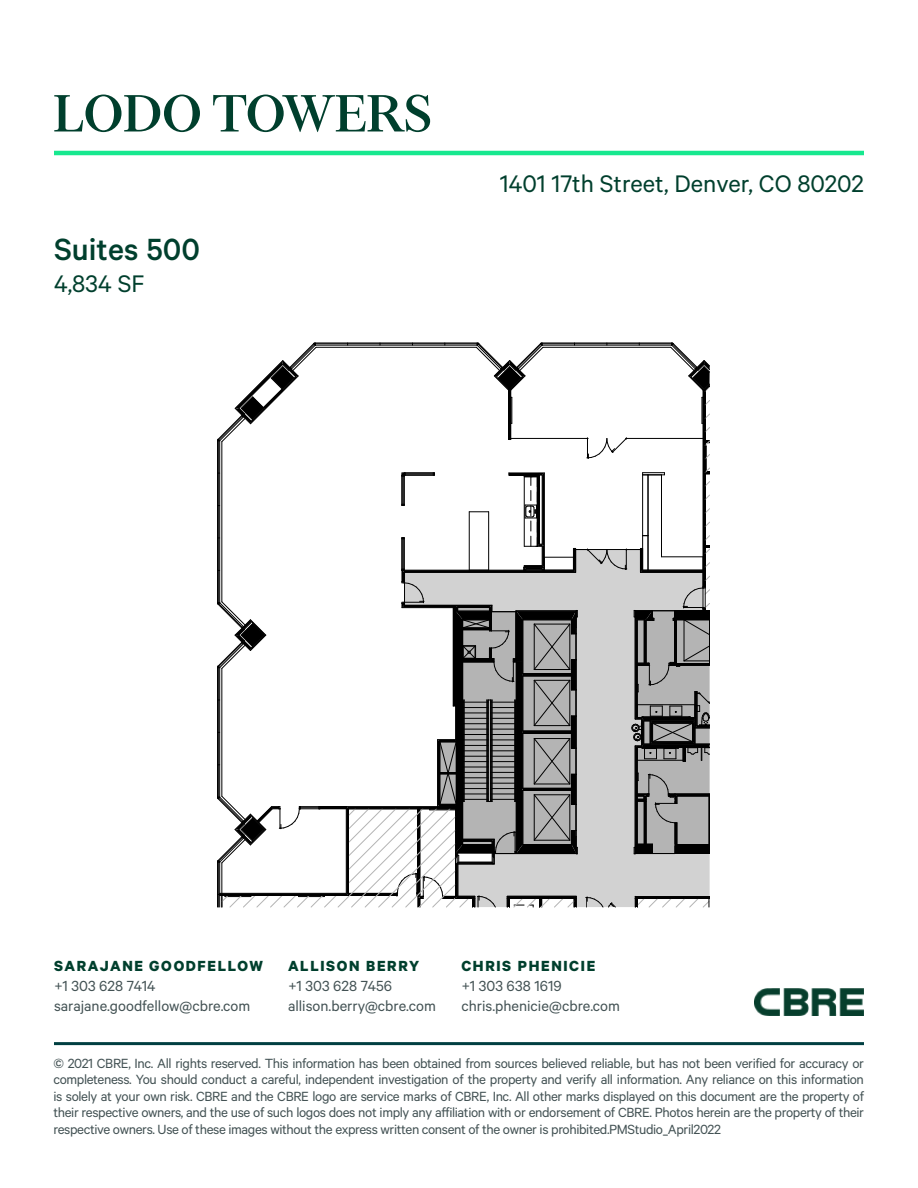
<style>
.page{position:relative;width:918px;height:1188px;background:#fff}
.page>*{position:absolute;margin:0;border:0;box-sizing:border-box;transform-origin:0 0}
.t1{font:500 60px "Financier Display";color:#003f2d}
.t2{font:500 34.5px "Calibre";color:#003f2d}
.t3{font:27px "Calibre";color:#003f2d}
.t4{font:16.5px/19.8px "Calibre";color:#435254}
.t5{font:700 16.5px "Calibre";letter-spacing:.1em;color:#003f2d}
.t6{font:15px/16.5px "Calibre";letter-spacing:-.025em;color:#435254;text-align:justify}
.t7{font:14.1px/14.9px "Arial";color:#000;text-align:center}
.t8{font:10.8px "Arial";color:#000}
.t9{font:9.15px "Arial";color:#000}
.t10{font:7.5px "Arial";letter-spacing:-.01em;color:#000}
</style>
<div class="page">
<hr style="left:54px;top:151px;width:810px;height:4px;background:#17e88f">
<img style="left:754px;top:988px;width:110px;height:28px">
<hr style="left:54px;top:1042px;width:810px;height:3px;background:#003f41">
<svg style="left:217px;top:343px;width:493px;height:564px"></svg>
<hr style="left:705px;top:390px;width:1px;height:221px;background:#000">
<h1 class="t1" style="left:53px;top:82px;width:380px">LODO TOWERS</h1>
<h2 class="t2" style="left:54px;top:229px;width:148px">Suites 500</h2>
<h3 class="t3" style="left:54px;top:268px;width:92px">4,834 SF</h3>
<h3 class="t3" style="left:500px;top:168px;width:366px">1401 17th Street, Denver, CO 80202</h3>
<p class="t5" style="left:54px;top:956px;width:211px">SARAJANE GOODFELLOW</p>
<p class="t4" style="left:54px;top:975px;width:198px">+1 303 628 7414 sarajane.goodfellow@cbre.com</p>
<p class="t5" style="left:288px;top:956px;width:133px">ALLISON BERRY</p>
<p class="t4" style="left:288px;top:975px;width:149px">+1 303 628 7456 allison.berry@cbre.com</p>
<p class="t5" style="left:461px;top:956px;width:135px">CHRIS PHENICIE</p>
<p class="t4" style="left:461px;top:975px;width:160px">+1 303 638 1619 chris.phenicie@cbre.com</p>
<p class="t6" style="left:53px;top:1055px;width:812px">© 2021 CBRE, Inc. All rights reserved. This information has been obtained from sources believed reliable, but has not been verified for accuracy or completeness. You should conduct a careful, independent investigation of the property and verify all information. Any reliance on this information is solely at your own risk. CBRE and the CBRE logo are service marks of CBRE, Inc. All other marks displayed on this document are the property of their respective owners, and the use of such logos does not imply any affiliation with or endorsement of CBRE. Photos herein are the property of their respective owners. Use of these images without the express written consent of the owner is prohibited.PMStudio_April2022</p>
<p class="t9" style="left:266px;top:1058px;width:46px">KEY PLAN</p>
<p class="t10" style="left:266px;top:1069px;width:55px">NOT TO SCALE</p>
<p class="t7" style="left:335px;top:1103px;width:250px">LODO TOWERS - 1401 17TH STREET<br>SUITE 500</p>
<p class="t8" style="left:654px;top:1129px;width:53px">4,834 RSF</p>
</div>
